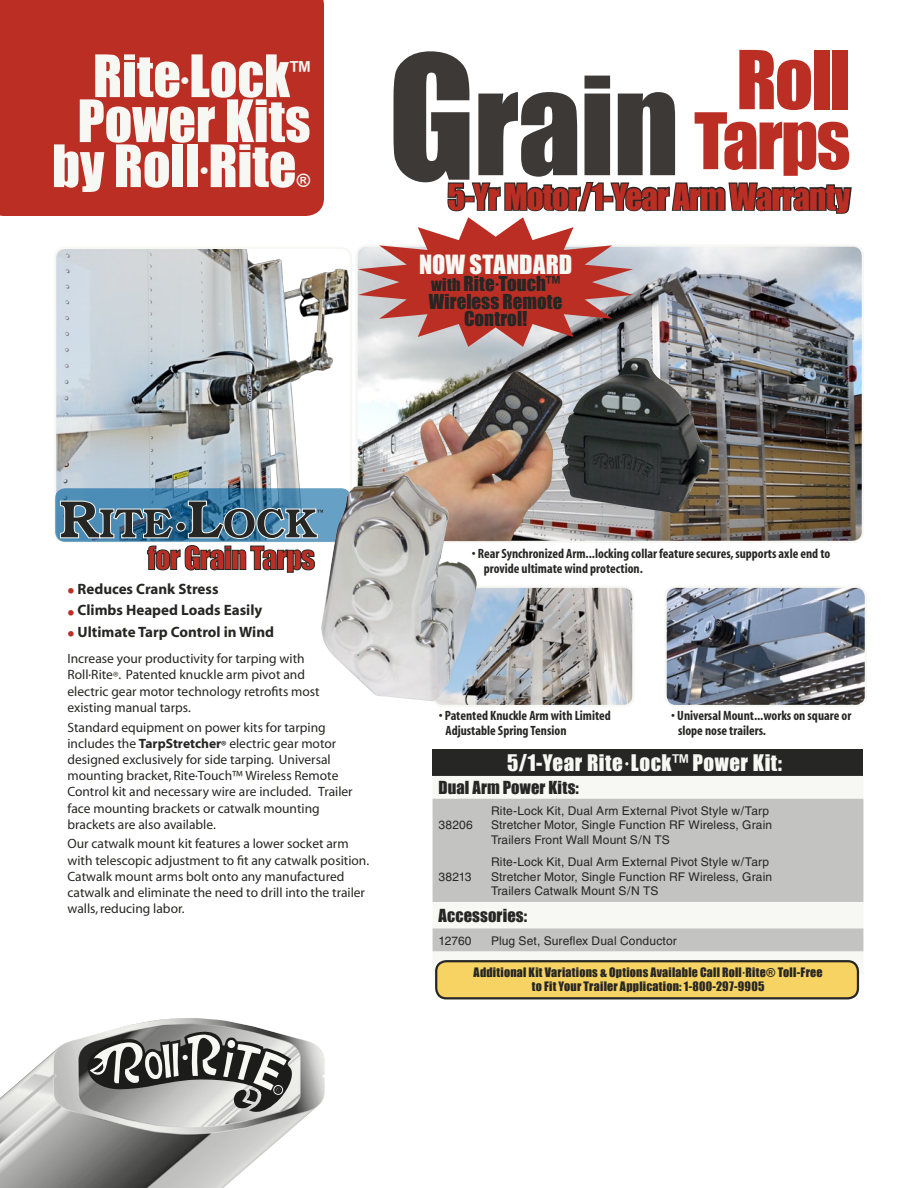
<style>
.page{position:relative;width:918px;height:1188px;background:#fff}
.page>*{position:absolute;margin:0;border:0;box-sizing:border-box;transform-origin:0 0}
.t1{font:126px "Impact";color:#3c3937}
.t2{font:75px "Impact";color:#bb2e24}
.t3{font:72px "Impact";letter-spacing:-.025em;color:#bb2e24}
.t4{font:54px/45px "Impact";color:#f7f7f3;text-align:right}
.t5{font:33px "Impact";letter-spacing:-.025em;color:#bb2e24}
.t6{font:24.3px "Impact";letter-spacing:.005em;color:#f7f7f3}
.t7{font:21px "Impact";letter-spacing:.025em;color:#f7f7f3}
.t8{font:18.9px/17.5px "Impact";letter-spacing:.005em;color:#262624;text-align:center}
.t9{font:18px "Impact";color:#f7f7f3}
.t10{font:16.5px "Impact";letter-spacing:.01em;color:#262624}
.t11{font:700 15px "Myriad";color:#262624}
.t12{font:13.5px/16.2px "Myriad";color:#262624}
.t13{font:700 condensed 13.5px/15px "Myriad";color:#262624}
.t14{font:12px/14.4px "Helvetica";letter-spacing:.01em;color:#262624}
.t15{font:12px/14.4px "Impact";letter-spacing:.02em;color:#262624;text-align:center}
.s1{font-size:24px}
.s2{font-size:159px}
.s3{font-size:16.2px}
.s4{font-size:21px;color:#bb2e24}
.s5{font-size:10.5px}
.s6{font-weight:700}
.s7{font-weight:700;font-size:10.5px}
</style>
<div class="page">
<img style="left:57px;top:250px;width:292px;height:290px">
<div style="left:54px;top:247px;width:298px;height:296px;border:2px solid #f7f7f3;border-radius:10px"></div>
<svg style="left:55px;top:488px;width:296px;height:54px;background:#4886ad"></svg>
<img style="left:359px;top:247px;width:502px;height:293px">
<div style="left:0;top:0;width:324px;height:216px;background:#bb2e24"></div>
<img style="left:0;top:1018px;width:325px;height:170px">
<svg style="left:80px;top:1030px;width:213px;height:89px;background:#8a8a88"></svg>
<img style="left:435px;top:589px;width:196px;height:115px">
<div style="left:432px;top:586px;width:202px;height:121px;border:2px solid #f7f7f3;border-radius:10px"></div>
<img style="left:667px;top:589px;width:197px;height:115px">
<div style="left:664px;top:586px;width:203px;height:121px;border:2px solid #f7f7f3;border-radius:10px"></div>
<div style="left:433px;top:750px;width:430px;height:26px;background:#262624"></div>
<div style="left:433px;top:776px;width:430px;height:198px;background:#f7f7f3"></div>
<svg style="left:433px;top:799px;width:430px;height:152px;fill:#c3c4c1"></svg>
<div style="left:436px;top:961px;width:422px;height:37px;background:#f7d363;border-radius:10px"></div>
<div style="left:435px;top:960px;width:424px;height:39px;border:2px solid #262624;border-radius:10px"></div>
<img style="left:561px;top:358px;width:151px;height:155px">
<svg style="left:358px;top:182px;width:495px;height:165px"></svg>
<img style="left:356px;top:371px;width:206px;height:170px">
<img style="left:321px;top:475px;width:158px;height:227px">
<svg style="left:60px;top:501px;width:113px;height:38px;background:#516d7f"></svg>
<div style="left:177px;top:522px;width:8px;height:9px;background:#262624;border-radius:50%"></div>
<div style="left:176px;top:522px;width:10px;height:9px;border:1px solid #f7f7f3;border-radius:50%"></div>
<svg style="left:188px;top:501px;width:135px;height:38px;background:#507286"></svg>
<svg style="left:147px;top:545px;width:168px;height:28px"></svg>
<h3 class="t4" style="left:52px;top:52px;width:260px">Rite<span class="s1">•</span>Lock<sup>™<br></sup>Power Kits by Roll<span class="s1">•</span>Rite</h3>
<h3 class="t9" style="left:296px;top:166px;width:16px">®</h3>
<h1 class="t1" style="left:388px;top:28px;width:293px"><span class="s2">G</span>rain</h1>
<h2 class="t2" style="left:736px;top:22px;width:116px">Roll</h2>
<h3 class="t3" style="left:694px;top:85px;width:158px">Tarps</h3>
<h3 class="t5" style="left:448px;top:171px;width:404px">5-Yr Motor/1-Year Arm Warranty</h3>
<h3 class="t6" style="left:419px;top:245px;width:155px">NOW STANDARD</h3>
<h3 class="t8" style="left:429px;top:274px;width:135px"><span class="s3">with</span> Rite·Touch™<br>Wireless Remote<br>Control!</h3>
<p class="t11" style="left:68px;top:581px;width:153px"><span class="s4">•</span> Reduces Crank Stress</p>
<p class="t11" style="left:68px;top:603px;width:196px"><span class="s4">•</span> Climbs Heaped Loads Easily</p>
<p class="t11" style="left:68px;top:624px;width:208px"><span class="s4">•</span> Ultimate Tarp Control in Wind</p>
<p class="t12" style="left:67px;top:651px;width:254px">Increase your productivity for tarping with Roll·Rite<span class="s5">®</span>. Patented knuckle arm pivot and electric gear motor technology retrofits most existing manual tarps.</p>
<p class="t12" style="left:67px;top:720px;width:287px">Standard equipment on power kits for tarping includes the <span class="s6">TarpStretcher</span><span class="s7">®</span> electric gear motor designed exclusively for side tarping. Universal mounting bracket, Rite·Touch™ Wireless Remote Control kit and necessary wire are included. Trailer face mounting brackets or catwalk mounting brackets are also available.</p>
<p class="t12" style="left:67px;top:836px;width:303px">Our catwalk mount kit features a lower socket arm with telescopic adjustment to fit any catwalk position.<br>Catwalk mount arms bolt onto any manufactured catwalk and eliminate the need to drill into the trailer walls, reducing labor.</p>
<p class="t13" style="left:484px;top:546px;width:348px;text-indent:-12px">• Rear Synchronized Arm...locking collar feature secures, supports axle end to provide ultimate wind protection.</p>
<p class="t13" style="left:446px;top:709px;width:167px;text-indent:-7px">• Patented Knuckle Arm with Limited<br>Adjustable Spring Tension</p>
<h3 class="t7" style="left:507px;top:747px;width:277px">5/1-Year Rite·Lock™ Power Kit:</h3>
<p class="t10" style="left:439px;top:775px;width:142px">Dual Arm Power Kits:</p>
<p class="t14" style="left:439px;top:818px;width:36px">38206</p>
<p class="t13" style="left:678px;top:709px;width:175px;text-indent:-7px">• Universal Mount...works on square or slope nose trailers.</p>
<p class="t14" style="left:491px;top:803px;width:283px">Rite-Lock Kit, Dual Arm External Pivot Style w/Tarp<br>Stretcher Motor, Single Function RF Wireless, Grain<br>Trailers Front Wall Mount S/N TS</p>
<p class="t14" style="left:491px;top:855px;width:283px">Rite-Lock Kit, Dual Arm External Pivot Style w/Tarp<br>Stretcher Motor, Single Function RF Wireless, Grain<br>Trailers Catwalk Mount S/N TS</p>
<p class="t10" style="left:439px;top:902px;width:90px">Accessories:</p>
<p class="t14" style="left:439px;top:933px;width:35px">12760</p>
<p class="t14" style="left:491px;top:933px;width:187px">Plug Set, Sureflex Dual Conductor</p>
<p class="t14" style="left:439px;top:869px;width:35px">38213</p>
<p class="t15" style="left:474px;top:964px;width:351px">Additional Kit Variations &amp; Options Available Call Roll·Rite® Toll-Free to Fit Your Trailer Application: 1-800-297-9905</p>
</div>
